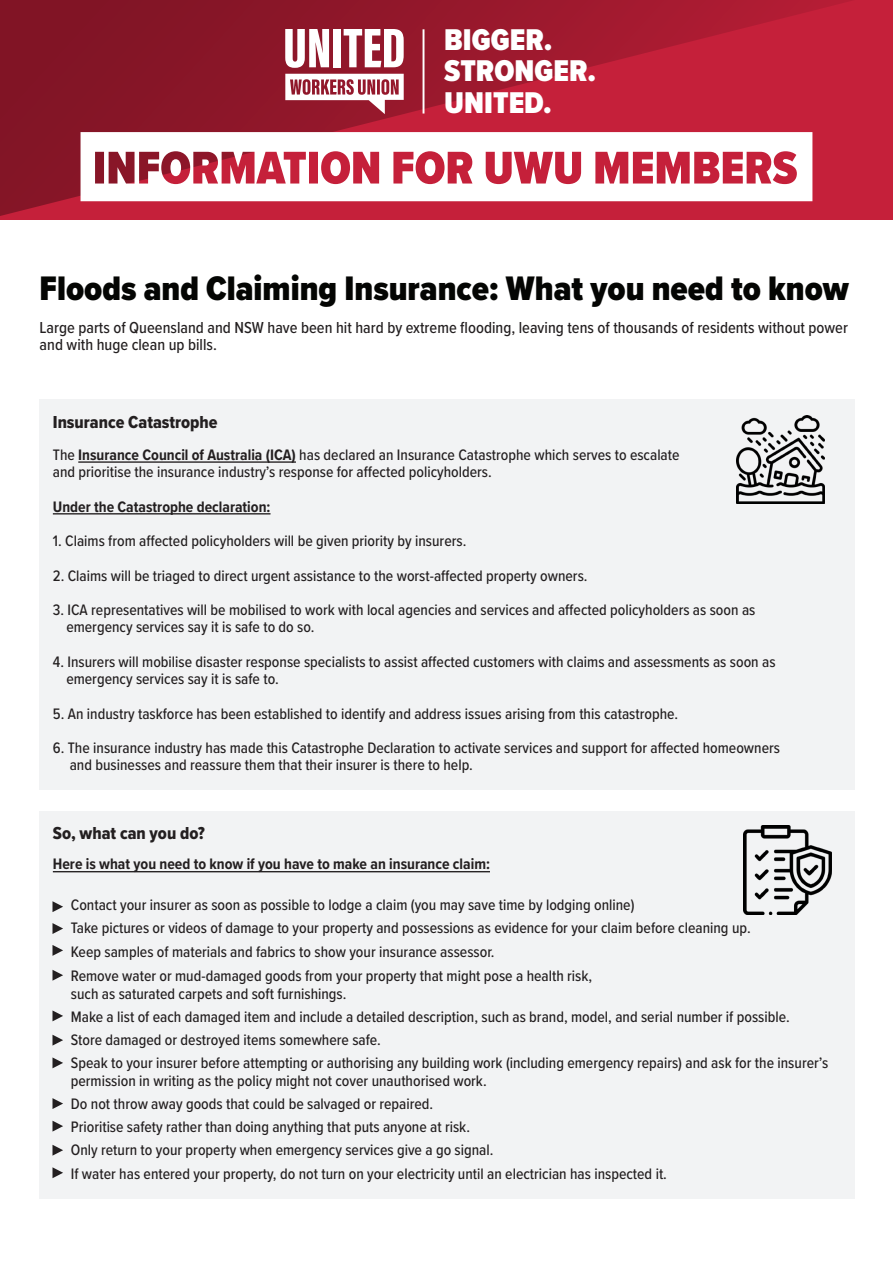
<style>
.page{position:relative;width:893px;height:1263px;background:#fff}
.page>*{position:absolute;margin:0;border:0;box-sizing:border-box;transform-origin:0 0}
.t1{font:900 35.25px "Proxima Nova Cond";color:#040503}
.t2{font:900 31.2px/31.7px "Proxima Nova Cond";color:#fff}
.t3{font:18px "Proxima Nova Cond Extrabld";color:#231f20}
.t4{font:500 16.5px/17.2px "Proxima Nova Cond";color:#231f20}
.t5{font:500 15.75px/17.2px "Proxima Nova Cond";color:#231f20}
.t6{font:700 15.75px "Proxima Nova Cond";color:#231f20}
.s1{font-weight:700}
</style>
<div class="page">
<div style="left:40px;top:399px;width:815px;height:391px;background:#f2f3f4"></div>
<div style="left:40px;top:812px;width:815px;height:387px;background:#f2f3f4"></div>
<svg style="left:0;top:0;width:893px;height:219px;background:#a71b31"></svg>
<hr style="left:423px;top:29px;width:1px;height:85px;background:#fff">
<svg style="left:285px;top:29px;width:44px;height:39px"></svg>
<div style="left:334px;top:29px;width:7px;height:38px;background:#fff"></div>
<svg style="left:344px;top:29px;width:60px;height:38px"></svg>
<svg style="left:285px;top:74px;width:119px;height:40px"></svg>
<hr style="left:78px;top:461px;width:218px;height:2px;background:#231f20">
<hr style="left:53px;top:513px;width:218px;height:1px;background:#231f20">
<svg style="left:81px;top:132px;width:731px;height:69px"></svg>
<hr style="left:53px;top:871px;width:437px;height:1px;background:#231f20">
<svg style="left:52px;top:901px;width:11px;height:11px"></svg>
<svg style="left:52px;top:923px;width:11px;height:11px"></svg>
<svg style="left:52px;top:945px;width:11px;height:11px"></svg>
<svg style="left:52px;top:970px;width:11px;height:11px"></svg>
<svg style="left:52px;top:1010px;width:11px;height:11px"></svg>
<svg style="left:52px;top:1035px;width:11px;height:10px"></svg>
<svg style="left:52px;top:1057px;width:11px;height:11px"></svg>
<svg style="left:52px;top:1098px;width:11px;height:11px"></svg>
<svg style="left:52px;top:1121px;width:11px;height:10px"></svg>
<svg style="left:52px;top:1145px;width:11px;height:11px"></svg>
<svg style="left:52px;top:1167px;width:11px;height:11px"></svg>
<img style="left:736px;top:415px;width:89px;height:89px">
<img style="left:743px;top:826px;width:88px;height:88px">
<p class="t2" style="left:444px;top:23px;width:153px">BIGGER.<br>STRONGER.<br>UNITED.</p>
<p class="t1" style="left:40px;top:262px;width:811px">Floods and Claiming Insurance: What you need to know</p>
<p class="t4" style="left:40px;top:318px;width:810px">Large parts of Queensland and NSW have been hit hard by extreme flooding, leaving tens of thousands of residents without power and with huge clean up bills.</p>
<p class="t3" style="left:53px;top:409px;width:166px">Insurance Catastrophe</p>
<p class="t5" style="left:53px;top:445px;width:628px">The <span class="s1">Insurance Council of Australia (ICA)</span> has declared an Insurance Catastrophe which serves to escalate</p>
<p class="t5" style="left:53px;top:463px;width:440px">and prioritise the insurance industry’s response for affected policyholders.</p>
<p class="t6" style="left:53px;top:495px;width:219px">Under the Catastrophe declaration:</p>
<p class="t5" style="left:53px;top:532px;width:415px">1. Claims from affected policyholders will be given priority by insurers.</p>
<p class="t5" style="left:53px;top:566px;width:536px">2. Claims will be triaged to direct urgent assistance to the worst-affected property owners.</p>
<p class="t5" style="left:66px;top:601px;width:691px;text-indent:-13px">3. ICA representatives will be mobilised to work with local agencies and services and affected policyholders as soon as emergency services say it is safe to do so.</p>
<p class="t5" style="left:66px;top:652px;width:711px;text-indent:-13px">4. Insurers will mobilise disaster response specialists to assist affected customers with claims and assessments as soon as emergency services say it is safe to.</p>
<p class="t5" style="left:53px;top:704px;width:627px">5. An industry taskforce has been established to identify and address issues arising from this catastrophe.</p>
<p class="t5" style="left:70px;top:739px;width:712px;text-indent:-17px">6. The insurance industry has made this Catastrophe Declaration to activate services and support for affected homeowners and businesses and reassure them that their insurer is there to help.</p>
<p class="t3" style="left:53px;top:820px;width:153px">So, what can you do?</p>
<p class="t6" style="left:53px;top:853px;width:439px">Here is what you need to know if you have to make an insurance claim:</p>
<p class="t5" style="left:71px;top:895px;width:565px">Contact your insurer as soon as possible to lodge a claim (you may save time by lodging online)</p>
<p class="t5" style="left:71px;top:919px;width:681px">Take pictures or videos of damage to your property and possessions as evidence for your claim before cleaning up.</p>
<p class="t5" style="left:71px;top:942px;width:425px">Keep samples of materials and fabrics to show your insurance assessor.</p>
<p class="t5" style="left:71px;top:966px;width:523px;line-height:18px">Remove water or mud-damaged goods from your property that might pose a health risk, such as saturated carpets and soft furnishings.</p>
<p class="t5" style="left:71px;top:1007px;width:720px">Make a list of each damaged item and include a detailed description, such as brand, model, and serial number if possible.</p>
<p class="t5" style="left:71px;top:1030px;width:312px">Store damaged or destroyed items somewhere safe.</p>
<p class="t5" style="left:71px;top:1054px;width:759px">Speak to your insurer before attempting or authorising any building work (including emergency repairs) and ask for the insurer’s permission in writing as the policy might not cover unauthorised work.</p>
<p class="t5" style="left:71px;top:1094px;width:364px">Do not throw away goods that could be salvaged or repaired.</p>
<p class="t5" style="left:71px;top:1117px;width:401px">Prioritise safety rather than doing anything that puts anyone at risk.</p>
<p class="t5" style="left:71px;top:1141px;width:424px">Only return to your property when emergency services give a go signal.</p>
<p class="t5" style="left:71px;top:1164px;width:598px">If water has entered your property, do not turn on your electricity until an electrician has inspected it.</p>
</div>
